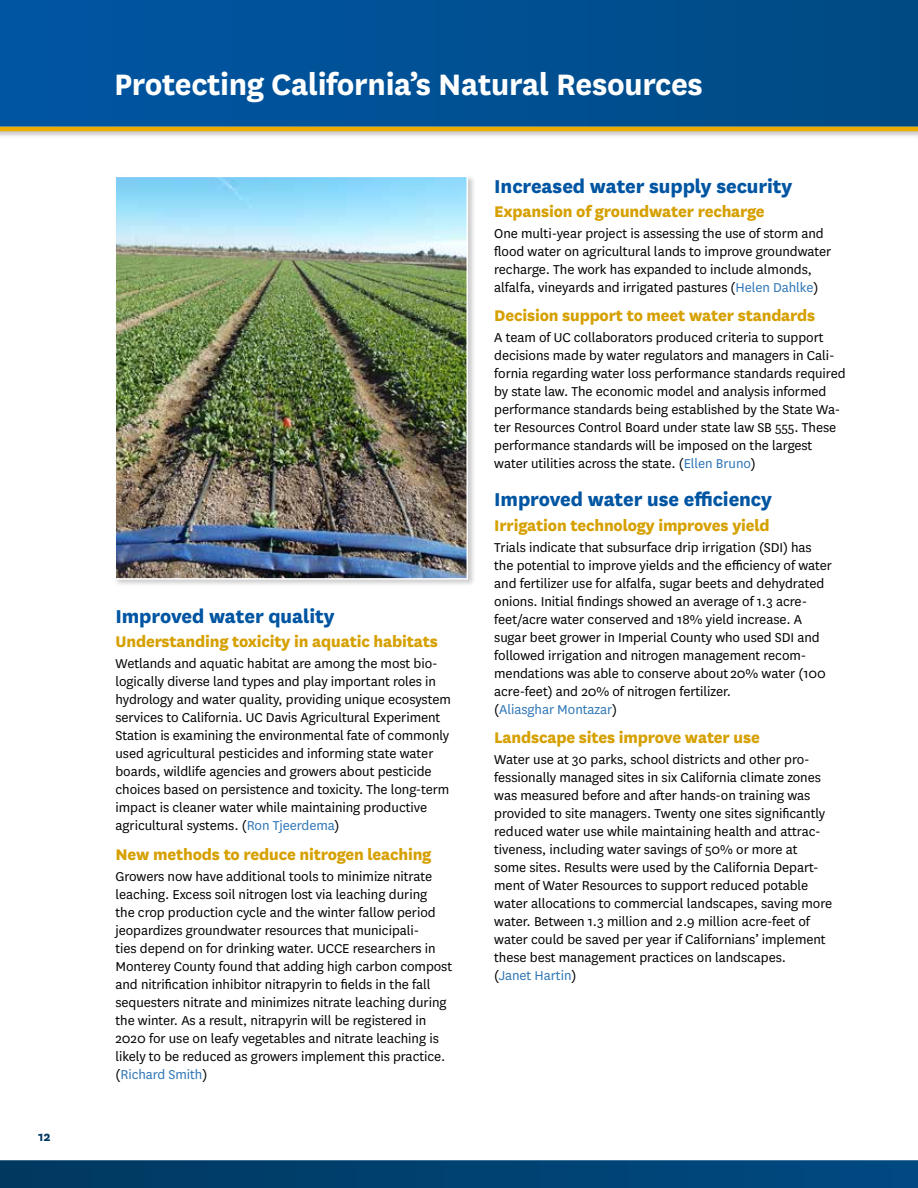
<style>
.page{position:relative;width:918px;height:1188px;background:#fff}
.page>*{position:absolute;margin:0;border:0;box-sizing:border-box;transform-origin:0 0}
.t1{font:700 34.5px "National";letter-spacing:-.01em;color:#fff}
.t2{font:800 21.75px "National";letter-spacing:-.005em;color:#0055a2}
.t3{font:800 18px "National";letter-spacing:-.01em;color:#d6a000}
.t4{font:15px/18px "National";letter-spacing:-.005em;color:#000}
.t5{font:700 15px "National";color:#00385f}
.s1{color:#2e75b5}
</style>
<div class="page">
<svg style="left:0;top:0;width:918px;height:126px;background:#004f93"></svg>
<svg style="left:0;top:1160px;width:918px;height:28px;background:#024271"></svg>
<div style="left:0;top:126px;width:918px;height:13px;background:#000;opacity:.2"></div>
<hr style="left:0;top:127px;width:918px;height:4px;background:#edac00">
<div style="left:113px;top:174px;width:363px;height:413px;background:#000;opacity:.2"></div>
<img style="left:117px;top:179px;width:348px;height:398px">
<div style="left:114px;top:176px;width:354px;height:404px;border:2px solid #fff"></div>
<p class="t5" style="left:38px;top:1126px;width:14px">12</p>
<h1 class="t1" style="left:114px;top:60px;width:590px">Protecting California’s Natural Resources</h1>
<h2 class="t2" style="left:116px;top:601px;width:221px">Improved water quality</h2>
<p class="t3" style="left:116px;top:629px;width:324px">Understanding toxicity in aquatic habitats</p>
<p class="t4" style="left:116px;top:654px;width:337px">Wetlands and aquatic habitat are among the most bio&shy;logically diverse land types and play important roles in hydrology and water quality, providing unique ecosystem services to California. UC Davis Agricultural Experiment Station is examining the environmental fate of commonly used agricultural pesticides and informing state water boards, wildlife agencies and growers about pesticide choices based on persistence and toxicity. The long-term impact is cleaner water while maintaining productive agricultural systems. (<span class="s1">Ron Tjeerdema</span>)</p>
<p class="t3" style="left:116px;top:841px;width:317px">New methods to reduce nitrogen leaching</p>
<p class="t4" style="left:116px;top:866px;width:338px">Growers now have additional tools to minimize nitrate leaching. Excess soil nitrogen lost via leaching during<br>the crop production cycle and the winter fallow period jeopardizes groundwater resources that municipali-<br>ties depend on for drinking water. UCCE researchers in Monterey County found that adding high carbon compost and nitrification inhibitor nitrapyrin to fields in the fall sequesters nitrate and minimizes nitrate leaching during the winter. As a result, nitrapyrin will be registered in 2020 for use on leafy vegetables and nitrate leaching is likely to be reduced as growers implement this practice. (<span class="s1">Richard Smith</span>)</p>
<h2 class="t2" style="left:494px;top:170px;width:300px">Increased water supply security</h2>
<p class="t3" style="left:494px;top:199px;width:272px">Expansion of groundwater recharge</p>
<p class="t4" style="left:494px;top:224px;width:339px">One multi-year project is assessing the use of storm and flood water on agricultural lands to improve groundwater recharge. The work has expanded to include almonds, alfalfa, vineyards and irrigated pastures (<span class="s1">Helen Dahlke</span>)</p>
<p class="t3" style="left:494px;top:303px;width:323px">Decision support to meet water standards</p>
<p class="t4" style="left:494px;top:328px;width:353px">A team of UC collaborators produced criteria to support decisions made by water regulators and managers in Cali&shy;fornia regarding water loss performance standards required by state law. The economic model and analysis informed performance standards being established by the State Wa&shy;ter Resources Control Board under state law SB 555. These performance standards will be imposed on the largest water utilities across the state. (<span class="s1">Ellen Bruno</span>)</p>
<h2 class="t2" style="left:494px;top:484px;width:279px">Improved water use efficiency</h2>
<p class="t3" style="left:494px;top:512px;width:277px">Irrigation technology improves yield</p>
<p class="t4" style="left:494px;top:537px;width:339px">Trials indicate that subsurface drip irrigation (SDI) has the potential to improve yields and the efficiency of water and fertilizer use for alfalfa, sugar beets and dehydrated onions. Initial findings showed an average of 1.3 acre&shy;feet/acre water conserved and 18% yield increase. A sugar beet grower in Imperial County who used SDI and followed irrigation and nitrogen management recom&shy;mendations was able to conserve about 20% water (100 acre-feet) and 20% of nitrogen fertilizer.<br>(<span class="s1">Aliasghar Montazar</span>)</p>
<p class="t3" style="left:494px;top:724px;width:267px">Landscape sites improve water use</p>
<p class="t4" style="left:494px;top:750px;width:340px">Water use at 30 parks, school districts and other pro&shy;fessionally managed sites in six California climate zones was measured before and after hands-on training was provided to site managers. Twenty one sites significantly reduced water use while maintaining health and attrac&shy;tiveness, including water savings of 50% or more at some sites. Results were used by the California Depart&shy;ment of Water Resources to support reduced potable water allocations to commercial landscapes, saving more water. Between 1.3 million and 2.9 million acre-feet of water could be saved per year if Californians’ implement these best management practices on landscapes.<br>(<span class="s1">Janet Hartin</span>)</p>
</div>
